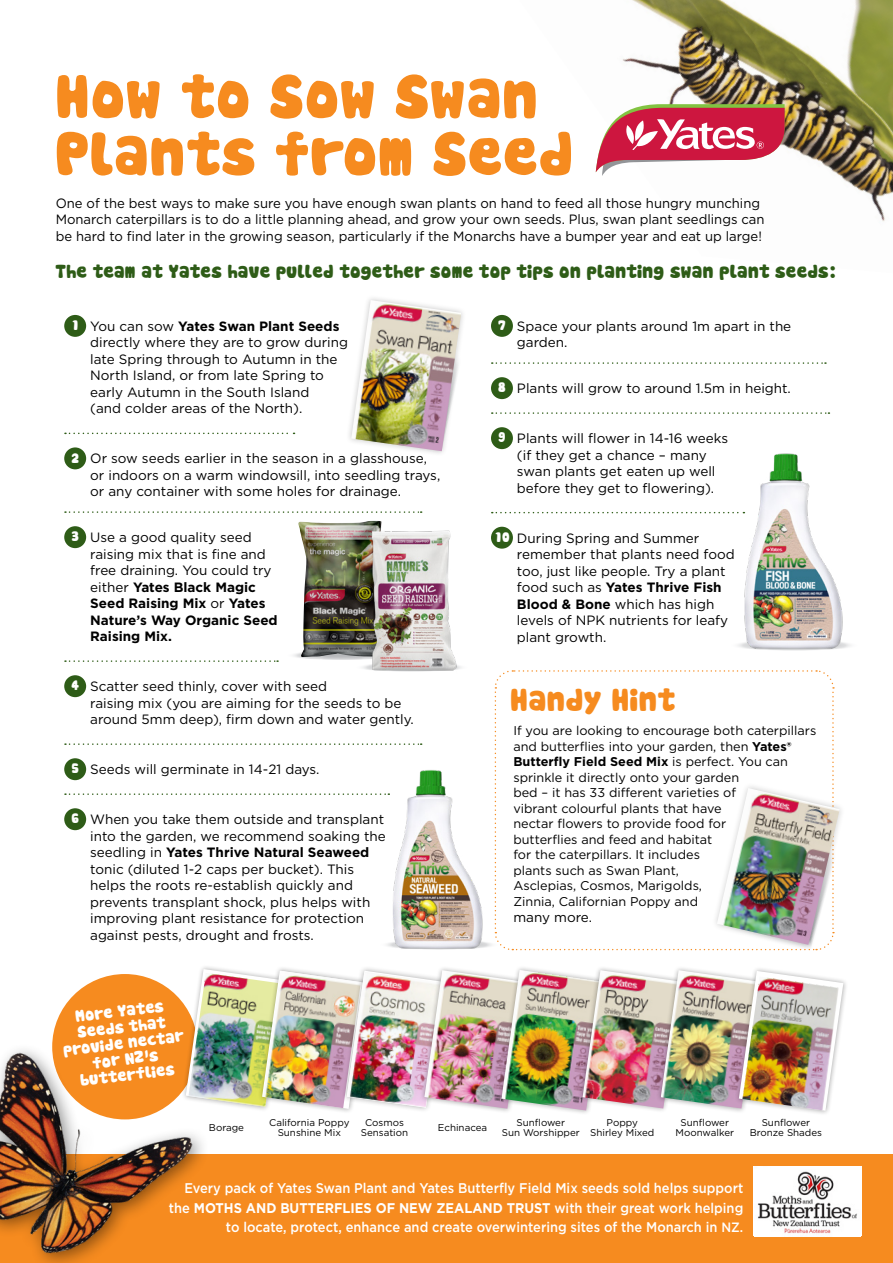
<style>
.page{position:relative;width:893px;height:1263px;background:#fff}
.page>*{position:absolute;margin:0;border:0;box-sizing:border-box;transform-origin:0 0}
.t1{font:60.3px/57.3px "Cookies";color:#f68b1f}
.t2{font:31.05px "Cookies";color:#f68b1f}
.t3{font:18.45px "Cookies";color:#2e5c17}
.t4{font:16.05px "Cookies";color:#fff}
.t5{font:500 14.1px/19.5px "Gotham";color:#fff;text-align:right;scale:.92 1}
.t6{font:13.5px/16.5px "Gotham";color:#000}
.t7{font:12.75px/15.5px "Gotham";color:#000}
.t8{font:9.75px/9.8px "Gotham";color:#000;text-align:center}
.s1{font-family:"Cookies";color:#fff}
.s2{font-weight:700}
.s3{font-size:13.5px}
</style>
<div class="page">
<img style="left:595px;top:0;width:298px;height:222px">
<svg style="left:285px;top:650px;width:115px;height:10px"></svg>
<div style="left:52px;top:974px;width:146px;height:145px;background:#f68b1f;border-radius:50%"></div>
<div style="left:64px;top:315px;width:22px;height:22px;background:#2e5c17;border-radius:50%"></div>
<svg style="left:65px;top:433px;width:230px;height:1px"></svg>
<div style="left:64px;top:447px;width:22px;height:22px;background:#2e5c17;border-radius:50%"></div>
<svg style="left:65px;top:511px;width:357px;height:2px"></svg>
<div style="left:64px;top:526px;width:22px;height:22px;background:#2e5c17;border-radius:50%"></div>
<svg style="left:65px;top:660px;width:213px;height:2px"></svg>
<div style="left:64px;top:675px;width:22px;height:22px;background:#2e5c17;border-radius:50%"></div>
<svg style="left:65px;top:743px;width:357px;height:2px"></svg>
<div style="left:64px;top:758px;width:22px;height:22px;background:#2e5c17;border-radius:50%"></div>
<svg style="left:65px;top:793px;width:321px;height:2px"></svg>
<div style="left:64px;top:808px;width:22px;height:22px;background:#2e5c17;border-radius:50%"></div>
<div style="left:491px;top:315px;width:22px;height:22px;background:#2e5c17;border-radius:50%"></div>
<svg style="left:492px;top:362px;width:334px;height:2px"></svg>
<div style="left:491px;top:377px;width:22px;height:22px;background:#2e5c17;border-radius:50%"></div>
<svg style="left:492px;top:412px;width:337px;height:2px"></svg>
<div style="left:491px;top:427px;width:22px;height:22px;background:#2e5c17;border-radius:50%"></div>
<svg style="left:492px;top:512px;width:242px;height:1px"></svg>
<div style="left:491px;top:527px;width:22px;height:22px;background:#2e5c17;border-radius:50%"></div>
<svg style="left:494px;top:670px;width:341px;height:281px"></svg>
<div style="left:711px;top:782px;width:135px;height:168px;background:#fff"></div>
<img style="left:717px;top:788px;width:123px;height:157px">
<div style="left:0;top:1154px;width:893px;height:109px;background:#f68b1f"></div>
<div style="left:378px;top:939px;width:123px;height:11px;background:#fefefe;border-radius:50%"></div>
<img style="left:387px;top:765px;width:109px;height:186px">
<img style="left:737px;top:453px;width:114px;height:198px">
<img style="left:351px;top:300px;width:110px;height:151px">
<svg style="left:596px;top:104px;width:189px;height:72px"></svg>
<img style="left:754px;top:1166px;width:106px;height:70px">
<div style="left:181px;top:964px;width:107px;height:148px;background:#000;opacity:.33"></div>
<div style="left:257px;top:966px;width:114px;height:148px;background:#000;opacity:.33"></div>
<img style="left:186px;top:969px;width:234px;height:140px">
<img style="left:347px;top:972px;width:73px;height:135px">
<div style="left:420px;top:965px;width:110px;height:149px;background:#000;opacity:.33"></div>
<img style="left:424px;top:970px;width:72px;height:139px">
<div style="left:496px;top:965px;width:113px;height:151px;background:#000;opacity:.33"></div>
<img style="left:501px;top:970px;width:76px;height:140px">
<div style="left:577px;top:965px;width:109px;height:149px;background:#000;opacity:.33"></div>
<img style="left:583px;top:970px;width:72px;height:138px">
<div style="left:655px;top:965px;width:109px;height:149px;background:#000;opacity:.33"></div>
<img style="left:661px;top:970px;width:73px;height:138px">
<div style="left:734px;top:966px;width:114px;height:150px;background:#000;opacity:.33"></div>
<svg style="left:739px;top:971px;width:104px;height:140px"></svg>
<img style="left:742px;top:976px;width:97px;height:134px">
<img style="left:0;top:1035px;width:244px;height:228px">
<img style="left:298px;top:521px;width:84px;height:136px">
<svg style="left:354px;top:662px;width:115px;height:9px"></svg>
<img style="left:365px;top:525px;width:93px;height:147px">
<svg style="left:144px;top:1050px;width:15px;height:12px"></svg>
<h1 class="t1" style="left:56px;top:69px;width:521px">How to Sow Swan<br>Plants from Seed</h1>
<p class="t6" style="left:56px;top:194px;width:710px">One of the best ways to make sure you have enough swan plants on hand to feed all those hungry munching<br>Monarch caterpillars is to do a little planning ahead, and grow your own seeds. Plus, swan plant seedlings can be hard to find later in the growing season, particularly if the Monarchs have a bumper year and eat up large!</p>
<h3 class="t3" style="left:56px;top:263px;width:782px">The team at Yates have pulled together some top tips on planting swan plant seeds:</h3>
<p class="t6" style="left:90px;top:318px;width:259px;text-indent:-19px"><span class="s1">1</span> You can sow <span class="s2">Yates Swan Plant Seeds </span>directly where they are to grow during late Spring through to Autumn in the North Island, or from late Spring to early Autumn in the South Island<br>(and colder areas of the North).</p>
<p class="t6" style="left:90px;top:450px;width:352px;text-indent:-19px"><span class="s1">2</span> Or sow seeds earlier in the season in a glasshouse, or indoors on a warm windowsill, into seedling trays, or any container with some holes for drainage.</p>
<p class="t6" style="left:90px;top:529px;width:189px;text-indent:-19px"><span class="s1">3</span> Use a good quality seed raising mix that is fine and free draining. You could try either <span class="s2">Yates Black Magic<br>Seed Raising Mix</span> or <span class="s2">Yates<br>Nature’s Way Organic Seed<br>Raising Mix.</span></p>
<p class="t6" style="left:90px;top:678px;width:325px;text-indent:-19px"><span class="s1">4</span> Scatter seed thinly, cover with seed<br>raising mix (you are aiming for the seeds to be around 5mm deep), firm down and water gently.</p>
<p class="t6" style="left:71px;top:761px;width:250px"><span class="s1">5</span> Seeds will germinate in 14-21 days.</p>
<p class="t6" style="left:90px;top:811px;width:297px;text-indent:-19px"><span class="s1">6</span> When you take them outside and transplant into the garden, we recommend soaking the seedling in <span class="s2">Yates Thrive Natural Seaweed </span>tonic (diluted 1-2 caps per bucket). This helps the roots re-establish quickly and prevents transplant shock, plus helps with improving plant resistance for protection against pests, drought and frosts.</p>
<p class="t4" style="left:75px;top:1009px;width:91px;rotate:-7deg">More Yates</p>
<p class="t4" style="left:77px;top:1025px;width:91px;rotate:-7deg">Seeds that</p>
<p class="t4" style="left:63px;top:1043px;width:123px;rotate:-7deg">provide nectar</p>
<p class="t4" style="left:92px;top:1056px;width:53px;rotate:-7deg">for NZ</p>
<p class="t4" style="left:80px;top:1073px;width:97px;rotate:-7deg">butterflies</p>
<p class="t6" style="left:517px;top:318px;width:276px;text-indent:-19px"><span class="s1">7</span> Space your plants around 1m apart in the garden.</p>
<p class="t6" style="left:498px;top:380px;width:295px"><span class="s1">8</span> Plants will grow to around 1.5m in height.</p>
<p class="t6" style="left:498px;top:430px;width:232px;text-align:center"><span class="s1">9</span> Plants will flower in 14-16 weeks (if they get a chance – many<br>swan plants get eaten up well before they get to flowering).</p>
<p class="t6" style="left:517px;top:529px;width:219px;text-indent:-23px"><span class="s1">10</span> During Spring and Summer remember that plants need food too, just like people. Try a plant food such as <span class="s2">Yates Thrive Fish<br>Blood &amp; Bone</span> which has high levels of NPK nutrients for leafy plant growth.</p>
<h2 class="t2" style="left:511px;top:686px;width:167px">Handy Hint</h2>
<p class="t7" style="left:513px;top:723px;width:304px">If you are looking to encourage both caterpillars and butterflies into your garden, then <span class="s2">Yates® Butterfly Field Seed Mix</span> is perfect. You can sprinkle it directly onto your garden<br>bed – it has 33 different varieties of<br>vibrant colourful plants that have<br>nectar flowers to provide food for<br>butterflies and feed and habitat<br>for the caterpillars. It includes<br>plants such as Swan Plant,<br>Asclepias, Cosmos, Marigolds,<br>Zinnia, Californian Poppy and</p>
<p class="t6" style="left:513px;top:909px;width:80px">many more.</p>
<p class="t8" style="left:209px;top:1123px;width:37px">Borage</p>
<p class="t8" style="left:269px;top:1118px;width:82px">California Poppy<br>Sunshine Mix</p>
<p class="t8" style="left:361px;top:1118px;width:49px">Cosmos<br>Sensation</p>
<p class="t8" style="left:438px;top:1123px;width:51px">Echinacea</p>
<p class="t8" style="left:502px;top:1118px;width:80px">Sunflower<br>Sun Worshipper</p>
<p class="t8" style="left:590px;top:1118px;width:66px">Poppy<br>Shirley Mixed</p>
<p class="t8" style="left:675px;top:1118px;width:60px">Sunflower<br>Moonwalker</p>
<p class="t8" style="left:750px;top:1118px;width:74px">Sunflower<br>Bronze Shades</p>
<p class="t5" style="left:169px;top:1178px;width:626px">Every pack of Yates Swan Plant and Yates Butterfly Field Mix seeds sold helps support the <span class="s2">MOTHS AND BUTTERFLIES OF NEW ZEALAND TRUST</span> with their great work helping to locate, protect, enhance and create overwintering sites of the Monarch in <span class="s3">NZ.</span></p>
</div>
